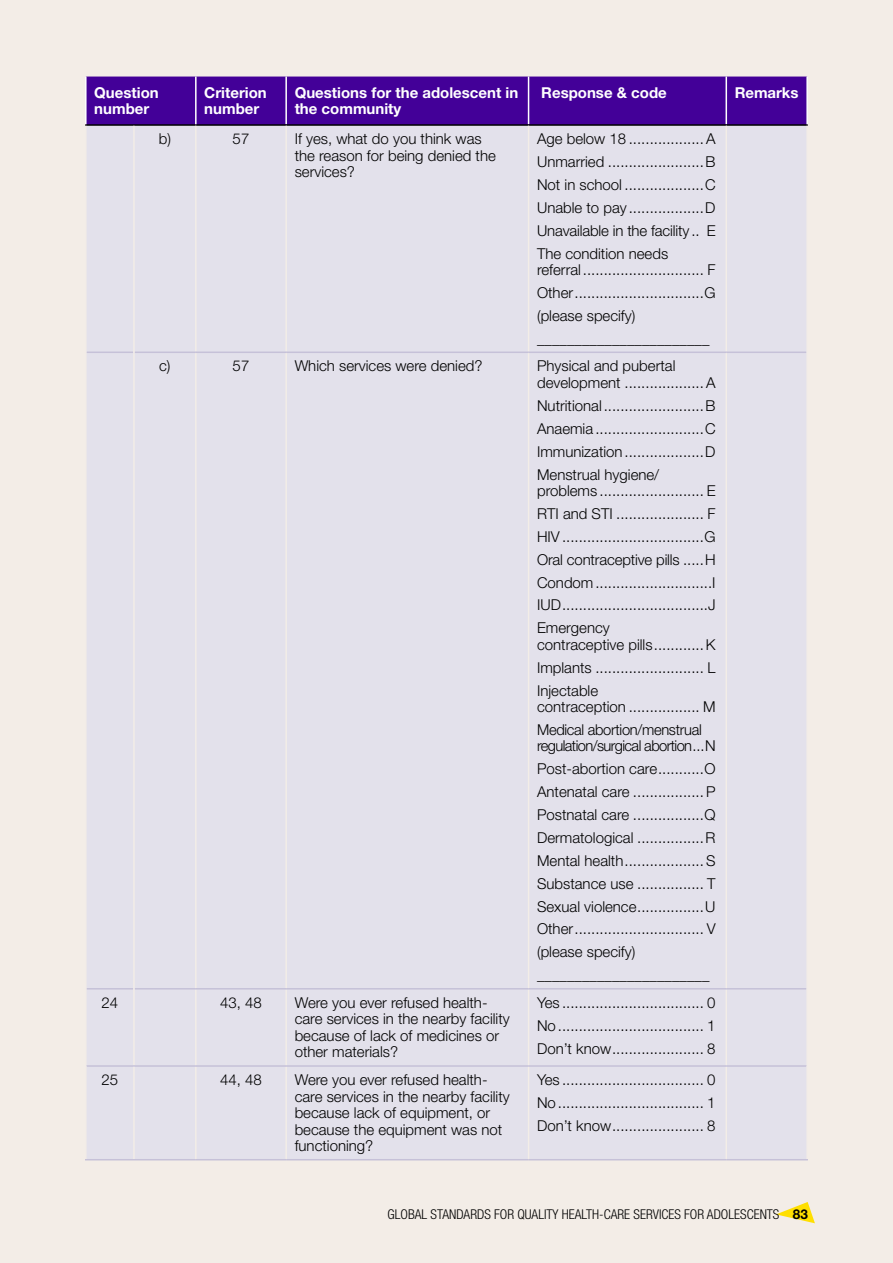
<style>
.page{position:relative;width:893px;height:1263px;background:#f3ede7}
.page>*{position:absolute;margin:0;border:0;box-sizing:border-box;transform-origin:0 0}
.t1{font:300 15px/22.8px "Helvetica Neue LT Std";color:#000}
.t2{font:700 15px/16.5px "Helvetica Neue LT Std";color:#fff}
.t3{font:300 15px/23px "Helvetica Neue LT Std";letter-spacing:-.02em;color:#000}
.t4{font:300 condensed 13.5px "Helvetica Neue LT Std";color:#000}
.s1{font-weight:700;font-stretch:normal}
</style>
<div class="page">
<svg style="left:776px;top:1202px;width:39px;height:21px"></svg>
<div style="left:87px;top:77px;width:719px;height:47px;background:#430098"></div>
<div style="left:87px;top:126px;width:719px;height:1033px;background:#e3e1eb"></div>
<hr style="left:285px;top:77px;width:2px;height:47px;background:#fff">
<hr style="left:528px;top:77px;width:1px;height:47px;background:#fff">
<hr style="left:725px;top:77px;width:2px;height:47px;background:#fff">
<hr style="left:85px;top:124px;width:49px;height:2px;background:#000">
<hr style="left:134px;top:124px;width:62px;height:2px;background:#000">
<hr style="left:196px;top:124px;width:90px;height:2px;background:#000">
<hr style="left:286px;top:124px;width:243px;height:2px;background:#000">
<hr style="left:529px;top:124px;width:197px;height:2px;background:#000">
<hr style="left:726px;top:124px;width:82px;height:2px;background:#000">
<hr style="left:195px;top:126px;width:2px;height:225px;background:#f3ede7">
<hr style="left:285px;top:126px;width:2px;height:225px;background:#f3ede7">
<hr style="left:528px;top:126px;width:1px;height:225px;background:#f3ede7">
<hr style="left:725px;top:126px;width:2px;height:225px;background:#f3ede7">
<hr style="left:195px;top:353px;width:2px;height:635px;background:#f3ede7">
<hr style="left:285px;top:353px;width:2px;height:635px;background:#f3ede7">
<hr style="left:528px;top:353px;width:1px;height:635px;background:#f3ede7">
<hr style="left:725px;top:353px;width:2px;height:635px;background:#f3ede7">
<hr style="left:195px;top:989px;width:2px;height:76px;background:#f3ede7">
<hr style="left:285px;top:989px;width:2px;height:76px;background:#f3ede7">
<hr style="left:528px;top:989px;width:1px;height:76px;background:#f3ede7">
<hr style="left:725px;top:989px;width:2px;height:76px;background:#f3ede7">
<hr style="left:195px;top:1067px;width:2px;height:92px;background:#f3ede7">
<hr style="left:285px;top:1067px;width:2px;height:92px;background:#f3ede7">
<hr style="left:528px;top:1067px;width:1px;height:92px;background:#f3ede7">
<hr style="left:725px;top:1067px;width:2px;height:92px;background:#f3ede7">
<hr style="left:87px;top:351px;width:46px;height:2px;background:#c6c1d8">
<hr style="left:135px;top:351px;width:61px;height:2px;background:#c6c1d8">
<hr style="left:196px;top:351px;width:90px;height:2px;background:#c6c1d8">
<hr style="left:286px;top:351px;width:243px;height:2px;background:#c6c1d8">
<hr style="left:529px;top:351px;width:197px;height:2px;background:#c6c1d8">
<hr style="left:726px;top:351px;width:80px;height:2px;background:#c6c1d8">
<hr style="left:87px;top:988px;width:46px;height:1px;background:#c6c1d8">
<hr style="left:135px;top:988px;width:61px;height:1px;background:#c6c1d8">
<hr style="left:196px;top:988px;width:90px;height:1px;background:#c6c1d8">
<hr style="left:286px;top:988px;width:243px;height:1px;background:#c6c1d8">
<hr style="left:529px;top:988px;width:197px;height:1px;background:#c6c1d8">
<hr style="left:726px;top:988px;width:80px;height:1px;background:#c6c1d8">
<hr style="left:133px;top:126px;width:2px;height:226px;background:#f3ede7">
<hr style="left:133px;top:352px;width:2px;height:637px;background:#f3ede7">
<hr style="left:133px;top:989px;width:2px;height:76px;background:#f3ede7">
<hr style="left:87px;top:1065px;width:47px;height:2px;background:#c6c1d8">
<hr style="left:85px;top:1159px;width:49px;height:1px;background:#c6c1d8">
<hr style="left:134px;top:1065px;width:62px;height:2px;background:#c6c1d8">
<hr style="left:196px;top:1065px;width:90px;height:2px;background:#c6c1d8">
<hr style="left:286px;top:1065px;width:243px;height:2px;background:#c6c1d8">
<hr style="left:529px;top:1065px;width:197px;height:2px;background:#c6c1d8">
<hr style="left:726px;top:1065px;width:80px;height:2px;background:#c6c1d8">
<hr style="left:134px;top:1159px;width:62px;height:1px;background:#c6c1d8">
<hr style="left:196px;top:1159px;width:90px;height:1px;background:#c6c1d8">
<hr style="left:286px;top:1159px;width:243px;height:1px;background:#c6c1d8">
<hr style="left:529px;top:1159px;width:197px;height:1px;background:#c6c1d8">
<hr style="left:726px;top:1159px;width:82px;height:1px;background:#c6c1d8">
<hr style="left:133px;top:1067px;width:2px;height:92px;background:#f3ede7">
<hr style="left:85px;top:77px;width:2px;height:47px;background:#fff">
<hr style="left:195px;top:77px;width:2px;height:47px;background:#fff">
<hr style="left:806px;top:77px;width:2px;height:47px;background:#fff">
<p class="t2" style="left:94px;top:84px;width:66px">Question number</p>
<p class="t2" style="left:204px;top:84px;width:64px">Criterion number</p>
<p class="t2" style="left:295px;top:84px;width:225px">Questions for the adolescent in the community</p>
<p class="t2" style="left:541px;top:84px;width:127px">Response &amp; code</p>
<p class="t2" style="left:735px;top:84px;width:65px">Remarks</p>
<p class="t1" style="left:159px;top:127px;width:14px">b)</p>
<p class="t1" style="left:233px;top:127px;width:18px">57</p>
<p class="t1" style="left:295px;top:130px;width:203px;line-height:16.5px">If yes, what do you think was the reason for being denied the services?</p>
<p class="t1" style="left:537px;top:127px;width:180px;text-align:justify">Age below 18 ..................A Unmarried .......................B Not in school ...................C Unable to pay ..................D Unavailable in the facility .. E The condition needs</p>
<p class="t1" style="left:537px;top:258px;width:180px">referral............................. F Other...............................G (please specify) _______________________</p>
<p class="t1" style="left:159px;top:354px;width:13px">c)</p>
<p class="t1" style="left:233px;top:354px;width:18px">57</p>
<p class="t1" style="left:295px;top:354px;width:189px">Which services were denied?</p>
<p class="t1" style="left:537px;top:358px;width:180px;line-height:16.5px">Physical and pubertal development ...................A</p>
<p class="t1" style="left:537px;top:394px;width:180px;text-align:justify">Nutritional........................B Anaemia ..........................C Immunization ...................D Menstrual hygiene/</p>
<p class="t1" style="left:537px;top:479px;width:180px;text-align:justify">problems ......................... E RTI and STI ..................... F HIV ..................................G Oral contraceptive pills .....H Condom............................I IUD...................................J Emergency</p>
<p class="t1" style="left:537px;top:633px;width:180px;text-align:justify">contraceptive pills............K Implants .......................... L Injectable</p>
<p class="t3" style="left:537px;top:695px;width:180px">contraception ................. M<br>Medical abortion/menstrual</p>
<p class="t1" style="left:537px;top:734px;width:180px">regulation/surgical abortion...N Post-abortion care...........O Antenatal care .................P Postnatal care .................Q Dermatological ................R Mental health...................S Substance use ................ T Sexual violence................U Other............................... V (please specify) _______________________</p>
<p class="t1" style="left:102px;top:991px;width:18px">24</p>
<p class="t1" style="left:220px;top:991px;width:43px">43, 48</p>
<p class="t1" style="left:295px;top:994px;width:217px;line-height:16.5px">Were you ever refused health&shy;care services in the nearby facility because of lack of medicines or other materials?</p>
<p class="t1" style="left:537px;top:991px;width:180px;text-align:justify">Yes .................................. 0<br>No................................... 1<br>Don’t know...................... 8</p>
<p class="t1" style="left:102px;top:1068px;width:18px">25</p>
<p class="t1" style="left:220px;top:1068px;width:43px">44, 48</p>
<p class="t1" style="left:295px;top:1071px;width:217px;line-height:16.5px">Were you ever refused health&shy;care services in the nearby facility because lack of equipment, or because the equipment was not functioning?</p>
<p class="t1" style="left:537px;top:1068px;width:180px;text-align:justify">Yes .................................. 0<br>No................................... 1<br>Don’t know...................... 8</p>
<p class="t4" style="left:388px;top:1206px;width:422px">GLOBAL STANDARDS FOR QUALITY HEALTH-CARE SERVICES FOR ADOLESCENTS <span class="s1">83</span></p>
</div>
